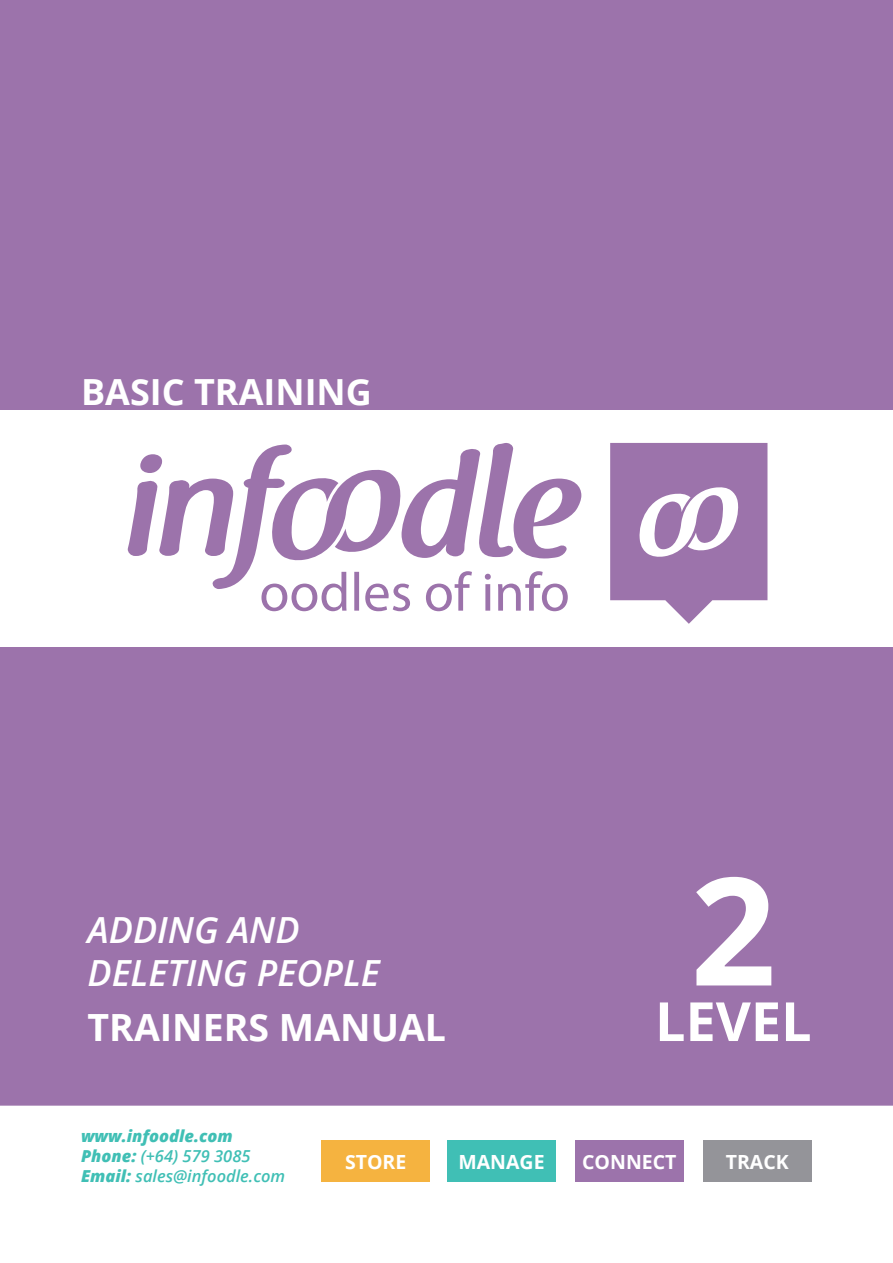
<style>
.page{position:relative;width:893px;height:1263px;background:#fff}
.page>*{position:absolute;margin:0;border:0;box-sizing:border-box;transform-origin:0 0}
.t1{font:700 150px "Open Sans";color:#fff}
.t2{font:700 54px "Open Sans";color:#fff}
.t3{font:700 37.5px "Open Sans";color:#fff}
.t4{font:italic 600 36px/43.2px "Open Sans";color:#fff}
.t5{font:700 36px "Open Sans";color:#fff}
.t6{font:700 19.5px "Open Sans";color:#fff}
.t7{font:italic 600 16.5px/19.8px "Open Sans";color:#40bfb5}
.s1{font-weight:800}
</style>
<div class="page">
<div style="left:1px;top:0;width:891px;height:1105px;background:#9c73ab"></div>
<div style="left:0;top:410px;width:892px;height:237px;background:#fff"></div>
<svg style="left:127px;top:443px;width:454px;height:168px"></svg>
<svg style="left:610px;top:443px;width:157px;height:181px"></svg>
<div style="left:703px;top:1141px;width:109px;height:41px;background:#949499"></div>
<div style="left:575px;top:1141px;width:109px;height:41px;background:#9c73ab"></div>
<div style="left:447px;top:1141px;width:109px;height:41px;background:#40bfb5"></div>
<div style="left:321px;top:1141px;width:109px;height:41px;background:#f5b340"></div>
<h3 class="t5" style="left:81px;top:367px;width:292px">BASIC TRAINING</h3>
<h3 class="t4" style="left:88px;top:907px;width:294px">ADDING AND<br>DELETING PEOPLE</h3>
<h3 class="t3" style="left:88px;top:1001px;width:360px">TRAINERS MANUAL</h3>
<h1 class="t1" style="left:690px;top:825px;width:87px">2</h1>
<h2 class="t2" style="left:655px;top:983px;width:158px">LEVEL</h2>
<p class="t7" style="left:81px;top:1126px;width:206px"><span class="s1">www.infoodle.com<br>Phone:</span> (+64) 579 3085<br><span class="s1">Email:</span> sales@infoodle.com</p>
<p class="t6" style="left:345px;top:1148px;width:63px">STORE</p>
<p class="t6" style="left:458px;top:1148px;width:88px">MANAGE</p>
<p class="t6" style="left:582px;top:1148px;width:96px">CONNECT</p>
<p class="t6" style="left:726px;top:1148px;width:64px">TRACK</p>
</div>
